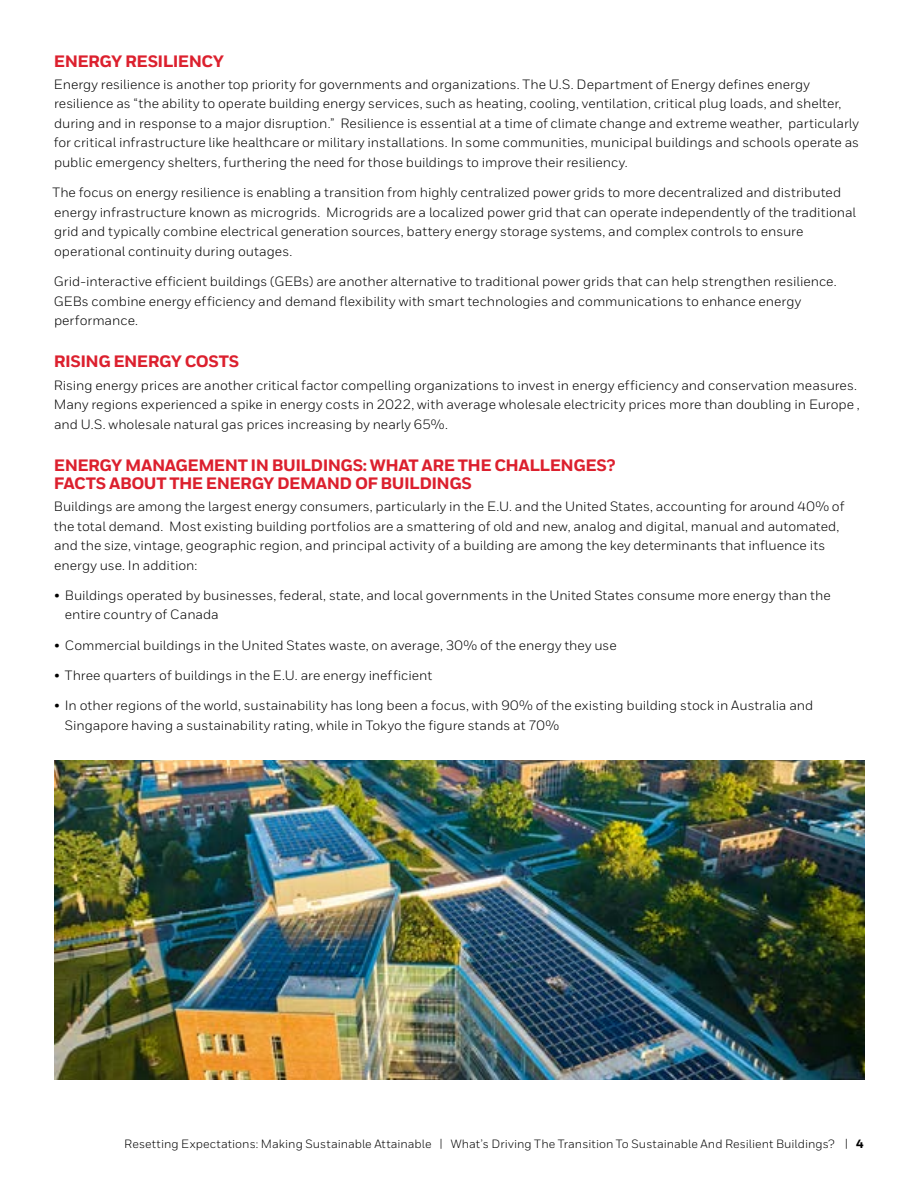
<style>
.page{position:relative;width:918px;height:1188px;background:#fff}
.page>*{position:absolute;margin:0;border:0;box-sizing:border-box;transform-origin:0 0}
.t1{font:800 16.5px/18px "Honeywell Sans";letter-spacing:-.03em;color:#dc202e}
.t2{font:13.5px/19.5px "Honeywell Sans";color:#000}
.t3{font:12px "Honeywell Sans";letter-spacing:.005em;color:#000}
.s1{font-weight:800}
</style>
<div class="page">
<img style="left:55px;top:760px;width:810px;height:320px">
<p class="t1" style="left:54px;top:53px;width:172px">ENERGY RESILIENCY</p>
<p class="t2" style="left:54px;top:75px;width:807px">Energy resilience is another top priority for governments and organizations. The U.S. Department of Energy defines energy resilience as “the ability to operate building energy services, such as heating, cooling, ventilation, critical plug loads, and shelter, during and in response to a major disruption.” Resilience is essential at a time of climate change and extreme weather, particularly for critical infrastructure like healthcare or military installations. In some communities, municipal buildings and schools operate as public emergency shelters, furthering the need for those buildings to improve their resiliency.</p>
<p class="t2" style="left:52px;top:183px;width:805px">The focus on energy resilience is enabling a transition from highly centralized power grids to more decentralized and distributed energy infrastructure known as microgrids. Microgrids are a localized power grid that can operate independently of the traditional grid and typically combine electrical generation sources, battery energy storage systems, and complex controls to ensure operational continuity during outages.</p>
<p class="t2" style="left:54px;top:272px;width:784px">Grid-interactive efficient buildings (GEBs) are another alternative to traditional power grids that can help strengthen resilience.<br>GEBs combine energy efficiency and demand flexibility with smart technologies and communications to enhance energy performance.</p>
<p class="t1" style="left:54px;top:353px;width:187px">RISING ENERGY COSTS</p>
<p class="t2" style="left:54px;top:375px;width:808px">Rising energy prices are another critical factor compelling organizations to invest in energy efficiency and conservation measures.<br>Many regions experienced a spike in energy costs in 2022, with average wholesale electricity prices more than doubling in Europe , and U.S. wholesale natural gas prices increasing by nearly 65%.</p>
<p class="t1" style="left:54px;top:457px;width:563px">ENERGY MANAGEMENT IN BUILDINGS: WHAT ARE THE CHALLENGES?<br>FACTS ABOUT THE ENERGY DEMAND OF BUILDINGS</p>
<p class="t2" style="left:54px;top:497px;width:792px">Buildings are among the largest energy consumers, particularly in the E.U. and the United States, accounting for around 40% of the total demand. Most existing building portfolios are a smattering of old and new, analog and digital, manual and automated, and the size, vintage, geographic region, and principal activity of a building are among the key determinants that influence its energy use. In addition:</p>
<p class="t2" style="left:65px;top:585px;width:767px;text-indent:-11px">• Buildings operated by businesses, federal, state, and local governments in the United States consume more energy than the entire country of Canada</p>
<p class="t2" style="left:54px;top:635px;width:564px">• Commercial buildings in the United States waste, on average, 30% of the energy they use</p>
<p class="t2" style="left:54px;top:666px;width:380px">• Three quarters of buildings in the E.U. are energy inefficient</p>
<p class="t2" style="left:65px;top:696px;width:750px;text-indent:-11px">• In other regions of the world, sustainability has long been a focus, with 90% of the existing building stock in Australia and<br>Singapore having a sustainability rating, while in Tokyo the figure stands at 70%</p>
<p class="t3" style="left:124px;top:1136px;width:741px">Resetting Expectations: Making Sustainable Attainable | What’s Driving The Transition To Sustainable And Resilient Buildings? | <span class="s1">4</span></p>
</div>
